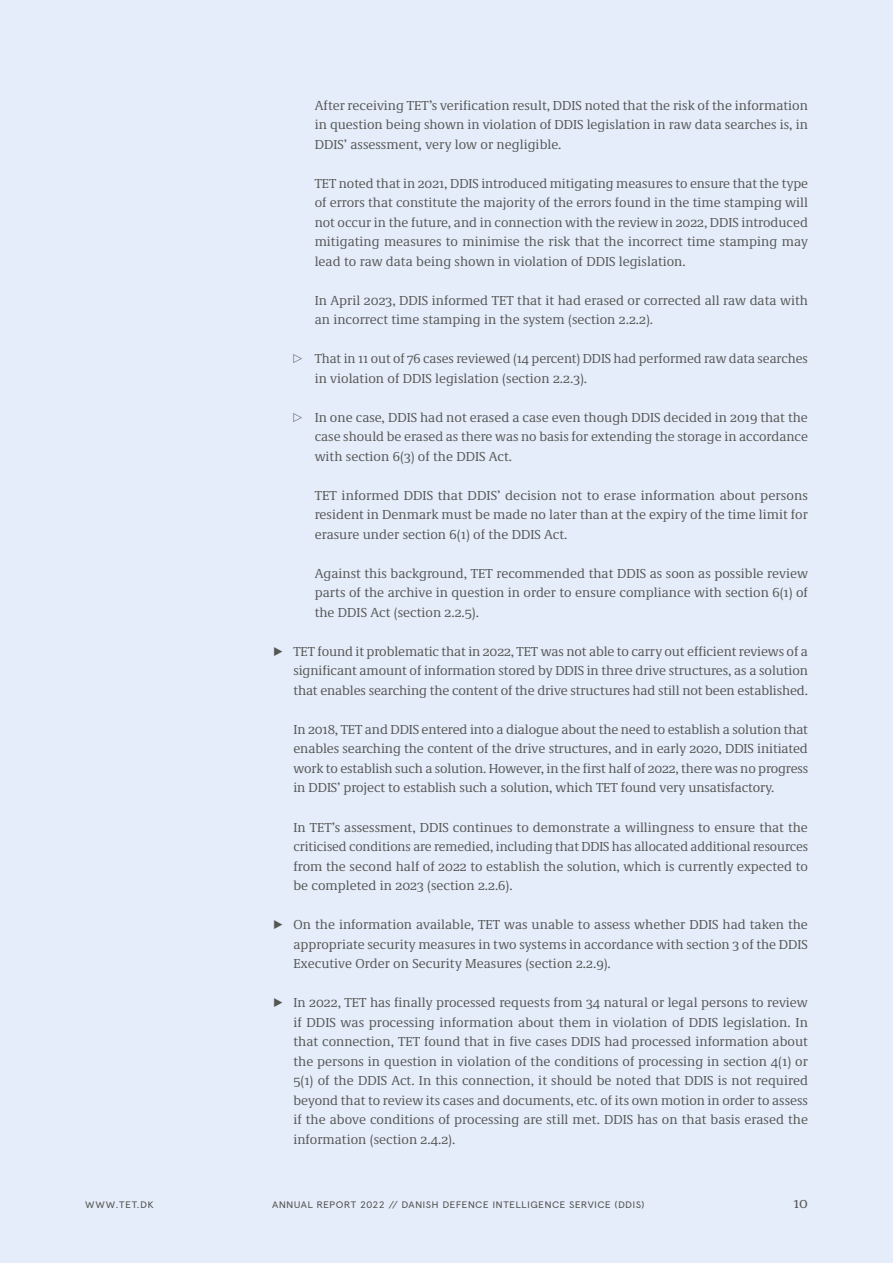
<style>
.page{position:relative;width:893px;height:1263px;background:#e4edf9}
.page>*{position:absolute;margin:0;border:0;box-sizing:border-box;transform-origin:0 0}
.t1{font:15px "Demos Next Pro";color:#565655}
.t2{font:13.5px/19.5px "Demos Next Pro";color:#565655;text-align:justify}
.t3{font:9.45px "Apercu 3";letter-spacing:.025em;color:#565655;scale:1.11 1}
</style>
<div class="page">
<p class="t2" style="left:315px;top:95px;width:495px">After receiving TET’s verification result, DDIS noted that the risk of the information in question being shown in violation of DDIS legislation in raw data searches is, in DDIS’ assessment, very low or negligible.</p>
<p class="t2" style="left:315px;top:173px;width:495px">TET noted that in 2021, DDIS introduced mitigating measures to ensure that the type of errors that constitute the majority of the errors found in the time stamping will not occur in the future, and in connection with the review in 2022, DDIS introduced mitigating measures to minimise the risk that the incorrect time stamping may lead to raw data being shown in violation of DDIS legislation.</p>
<p class="t2" style="left:315px;top:290px;width:495px">In April 2023, DDIS informed TET that it had erased or corrected all raw data with an incorrect time stamping in the system (section 2.2.2).</p>
<p class="t2" style="left:315px;top:348px;width:495px">That in 11 out of 76 cases reviewed (14 percent) DDIS had performed raw data searches in violation of DDIS legislation (section 2.2.3).</p>
<p class="t2" style="left:315px;top:407px;width:495px">In one case, DDIS had not erased a case even though DDIS decided in 2019 that the case should be erased as there was no basis for extending the storage in accordance with section 6(3) of the DDIS Act.</p>
<p class="t2" style="left:315px;top:485px;width:495px">TET informed DDIS that DDIS’ decision not to erase information about persons resident in Denmark must be made no later than at the expiry of the time limit for erasure under section 6(1) of the DDIS Act.</p>
<p class="t2" style="left:315px;top:563px;width:495px">Against this background, TET recommended that DDIS as soon as possible review parts of the archive in question in order to ensure compliance with section 6(1) of the DDIS Act (section 2.2.5).</p>
<p class="t2" style="left:293px;top:641px;width:516px">TET found it problematic that in 2022, TET was not able to carry out efficient reviews of a significant amount of information stored by DDIS in three drive structures, as a solution that enables searching the content of the drive structures had still not been established.</p>
<p class="t2" style="left:293px;top:719px;width:516px">In 2018, TET and DDIS entered into a dialogue about the need to establish a solution that enables searching the content of the drive structures, and in early 2020, DDIS initiated work to establish such a solution. However, in the first half of 2022, there was no progress in DDIS’ project to establish such a solution, which TET found very unsatisfactory.</p>
<p class="t2" style="left:293px;top:816px;width:516px">In TET’s assessment, DDIS continues to demonstrate a willingness to ensure that the criticised conditions are remedied, including that DDIS has allocated additional resources from the second half of 2022 to establish the solution, which is currently expected to be completed in 2023 (section 2.2.6).</p>
<p class="t2" style="left:293px;top:914px;width:516px">On the information available, TET was unable to assess whether DDIS had taken the appropriate security measures in two systems in accordance with section 3 of the DDIS Executive Order on Security Measures (section 2.2.9).</p>
<p class="t2" style="left:293px;top:992px;width:516px">In 2022, TET has finally processed requests from 34 natural or legal persons to review if DDIS was processing information about them in violation of DDIS legislation. In that connection, TET found that in five cases DDIS had processed information about the persons in question in violation of the conditions of processing in section 4(1) or 5(1) of the DDIS Act. In this connection, it should be noted that DDIS is not required beyond that to review its cases and documents, etc. of its own motion in order to assess if the above conditions of processing are still met. DDIS has on that basis erased the information (section 2.4.2).</p>
<p class="t3" style="left:85px;top:1199px;width:63px">WWW.TET.DK</p>
<p class="t3" style="left:272px;top:1199px;width:337px">ANNUAL REPORT 2022 // DANISH DEFENCE INTELLIGENCE SERVICE (DDIS)</p>
<p class="t1" style="left:793px;top:1192px;width:16px">10</p>
</div>
